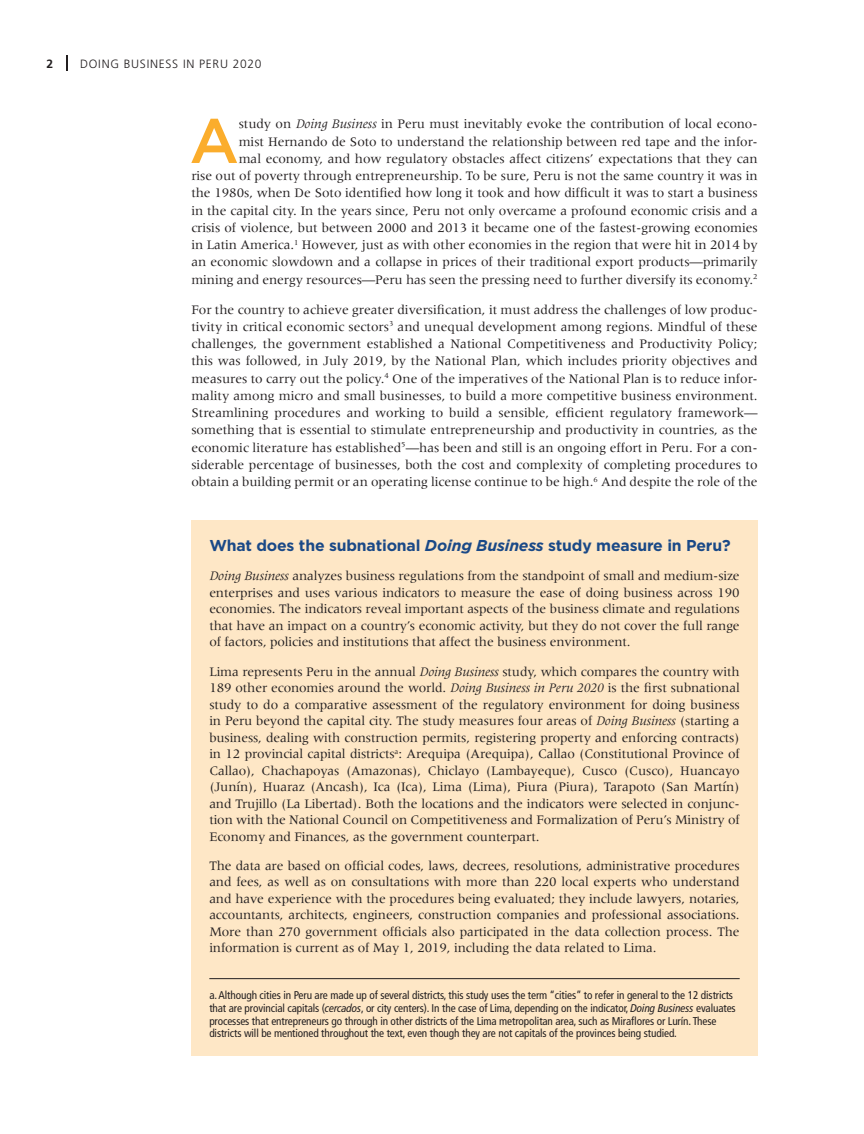
<style>
.page{position:relative;width:864px;height:1134px;background:#fff}
.page>*{position:absolute;margin:0;border:0;box-sizing:border-box;transform-origin:0 0}
.t1{font:500 62.85px "Gotham";color:#fbad2c}
.t2{font:700 15.75px "Gotham";letter-spacing:-.01em;color:#1a4987}
.t3{font:13.5px/17.2px "Meridien LT Pro";letter-spacing:-.005em;color:#231f20;text-align:justify}
.t4{font:300 12px "Frutiger LT Std";letter-spacing:.06em;color:#231f20}
.t5{font:700 12px "Frutiger LT Std";color:#231f20}
.t6{font:condensed 11.25px/12.8px "Frutiger";letter-spacing:-.01em;color:#231f20}
.s1{font-style:italic}
.s2{font-family:"Frutiger LT Std";font-style:italic}
</style>
<div class="page">
<svg style="left:66px;top:55px;width:1px;height:15px"></svg>
<div style="left:191px;top:520px;width:567px;height:535px;background:#fee7c6"></div>
<hr style="left:209px;top:978px;width:531px;height:1px;background:#231f20">
<p class="t5" style="left:47px;top:57px;width:8px">2</p>
<p class="t4" style="left:80px;top:57px;width:183px">DOING BUSINESS IN PERU 2020</p>
<h1 class="t1" style="left:189px;top:100px;width:51px">A</h1>
<p class="t3" style="left:191px;top:116px;width:568px;text-align:right">study on <span class="s1">Doing Business</span> in Peru must inevitably evoke the contribution of local econo-<br>mist Hernando de Soto to understand the relationship between red tape and the infor-<br>mal economy, and how regulatory obstacles affect citizens’ expectations that they can<br>rise out of poverty through entrepreneurship. To be sure, Peru is not the same country it was in the 1980s, when De Soto identified how long it took and how difficult it was to start a business in the capital city. In the years since, Peru not only overcame a profound economic crisis and a crisis of violence, but between 2000 and 2013 it became one of the fastest-growing economies in Latin America.<sup>1</sup> However, just as with other economies in the region that were hit in 2014 by an economic slowdown and a collapse in prices of their traditional export products—primarily mining and energy resources—Peru has seen the pressing need to further diversify its economy.<sup>2</sup></p>
<p class="t3" style="left:191px;top:301px;width:568px">For the country to achieve greater diversification, it must address the challenges of low produc&shy;tivity in critical economic sectors<sup>3</sup> and unequal development among regions. Mindful of these challenges, the government established a National Competitiveness and Productivity Policy; this was followed, in July 2019, by the National Plan, which includes priority objectives and measures to carry out the policy.<sup>4</sup> One of the imperatives of the National Plan is to reduce infor&shy;mality among micro and small businesses, to build a more competitive business environment.<br>Streamlining procedures and working to build a sensible, efficient regulatory framework— something that is essential to stimulate entrepreneurship and productivity in countries, as the economic literature has established<sup>5</sup>—has been and still is an ongoing effort in Peru. For a con&shy;siderable percentage of businesses, both the cost and complexity of completing procedures to obtain a building permit or an operating license continue to be high.<sup>6</sup> And despite the role of the</p>
<p class="t2" style="left:209px;top:535px;width:523px">What does the subnational <span class="s1">Doing Business</span> study measure in Peru?</p>
<p class="t3" style="left:209px;top:568px;width:532px;line-height:16.5px"><span class="s1">Doing Business</span> analyzes business regulations from the standpoint of small and medium-size enterprises and uses various indicators to measure the ease of doing business across 190 economies. The indicators reveal important aspects of the business climate and regulations that have an impact on a country’s economic activity, but they do not cover the full range of factors, policies and institutions that affect the business environment.</p>
<p class="t3" style="left:209px;top:663px;width:532px;line-height:16.5px">Lima represents Peru in the annual <span class="s1">Doing Business</span> study, which compares the country with 189 other economies around the world. <span class="s1">Doing Business in Peru 2020</span> is the first subnational study to do a comparative assessment of the regulatory environment for doing business in Peru beyond the capital city. The study measures four areas of <span class="s1">Doing Business</span> (starting a business, dealing with construction permits, registering property and enforcing contracts) in 12 provincial capital districts<sup>a</sup>: Arequipa (Arequipa), Callao (Constitutional Province of Callao), Chachapoyas (Amazonas), Chiclayo (Lambayeque), Cusco (Cusco), Huancayo (Junín), Huaraz (Ancash), Ica (Ica), Lima (Lima), Piura (Piura), Tarapoto (San Martín) and Trujillo (La Libertad). Both the locations and the indicators were selected in conjunc&shy;tion with the National Council on Competitiveness and Formalization of Peru’s Ministry of Economy and Finances, as the government counterpart.</p>
<p class="t3" style="left:209px;top:857px;width:532px;line-height:16.5px">The data are based on official codes, laws, decrees, resolutions, administrative procedures and fees, as well as on consultations with more than 220 local experts who understand and have experience with the procedures being evaluated; they include lawyers, notaries, accountants, architects, engineers, construction companies and professional associations.<br>More than 270 government officials also participated in the data collection process. The information is current as of May 1, 2019, including the data related to Lima.</p>
<p class="t6" style="left:209px;top:989px;width:528px">a. Although cities in Peru are made up of several districts, this study uses the term “cities” to refer in general to the 12 districts that are provincial capitals (<span class="s2">cercados</span>, or city centers). In the case of Lima, depending on the indicator, <span class="s2">Doing Business</span> evaluates processes that entrepreneurs go through in other districts of the Lima metropolitan area, such as Miraflores or Lurín. These districts will be mentioned throughout the text, even though they are not capitals of the provinces being studied.</p>
</div>
